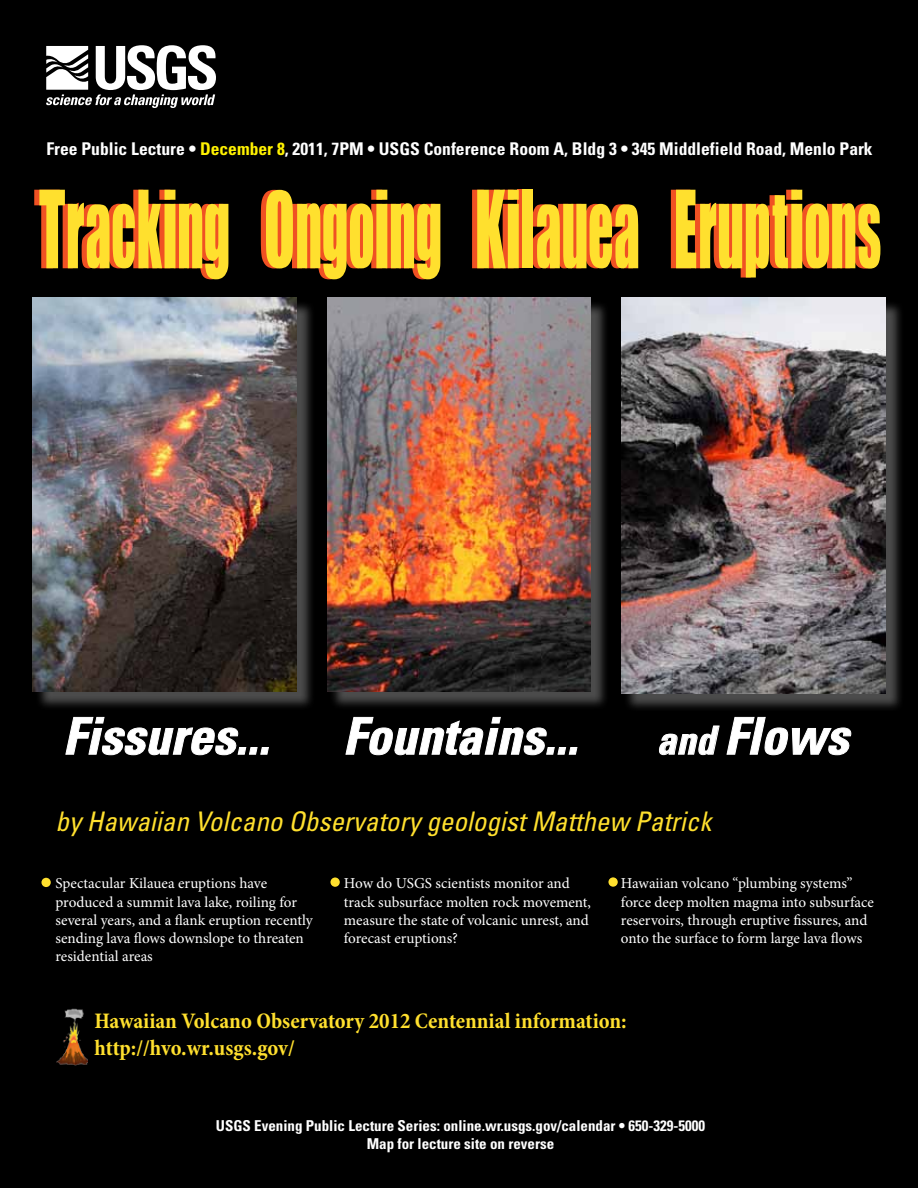
<style>
.page{position:relative;width:918px;height:1188px;background:#000}
.page>*{position:absolute;margin:0;border:0;box-sizing:border-box;transform-origin:0 0}
.t1{font:117px "JCH Ead A";color:#ffe02e;scale:.57 1}
.t2{font:italic 700 condensed 51px "Univers";color:#fff}
.t3{font:italic condensed 27px "Univers";color:#ffe02e}
.t4{font:700 condensed 22.35px/26.8px "Minion Pro";letter-spacing:-.005em;color:#ffe02e}
.t5{font:700 condensed 17.55px "Univers";color:#fff}
.t6{font:15.15px/18.1px "Minion Pro";letter-spacing:-.005em;color:#fff}
.t7{font:700 condensed 15px/18px "Univers";color:#fff;text-align:center}
.s1{color:#fff200}
.s2{font-size:39px}
</style>
<div class="page">
<svg style="left:46px;top:45px;width:170px;height:63px"></svg>
<div style="left:35px;top:300px;width:280px;height:410px;background:#fff;opacity:.3"></div>
<img style="left:33px;top:298px;width:264px;height:394px">
<div style="left:329px;top:300px;width:281px;height:411px;background:#fff;opacity:.3"></div>
<img style="left:327px;top:297px;width:264px;height:395px">
<div style="left:624px;top:300px;width:280px;height:412px;background:#fff;opacity:.3"></div>
<img style="left:621px;top:298px;width:264px;height:395px">
<svg style="left:65px;top:717px;width:204px;height:38px;background:#222"></svg>
<svg style="left:345px;top:717px;width:233px;height:38px;background:#222"></svg>
<svg style="left:658px;top:725px;width:62px;height:30px;background:#2e2e2e"></svg>
<svg style="left:726px;top:717px;width:127px;height:38px;background:#242424"></svg>
<div style="left:45px;top:139px;width:143px;height:21px;background:#000"></div>
<div style="left:188px;top:144px;width:9px;height:9px;border:3px solid #000;border-radius:50%"></div>
<div style="left:289px;top:121px;width:77px;height:55px;background:#000"></div>
<div style="left:367px;top:144px;width:9px;height:9px;border:3px solid #000;border-radius:50%"></div>
<div style="left:377px;top:119px;width:242px;height:42px;background:#000"></div>
<div style="left:620px;top:144px;width:9px;height:9px;border:3px solid #000;border-radius:50%"></div>
<div style="left:629px;top:90px;width:248px;height:86px;background:#000"></div>
<img style="left:56px;top:1006px;width:32px;height:60px">
<div style="left:41px;top:878px;width:10px;height:9px;background:#ffe02e;border-radius:50%"></div>
<svg style="left:330px;top:877px;width:10px;height:10px"></svg>
<svg style="left:608px;top:877px;width:10px;height:10px"></svg>
<p class="t5" style="left:46px;top:138px;width:828px">Free Public Lecture • <span class="s1">December 8</span>, 2011, 7PM • USGS Conference Room A, Bldg 3 • 345 Middlefield Road, Menlo Park</p>
<h1 class="t1" style="left:39px;top:175px;width:1481px">Tracking Ongoing Kilauea Eruptions</h1>
<h2 class="t2" style="left:63px;top:705px;width:208px">Fissures...</h2>
<h2 class="t2" style="left:343px;top:705px;width:237px">Fountains...</h2>
<h2 class="t2" style="left:657px;top:705px;width:193px"><span class="s2">and</span> Flows</h2>
<h3 class="t3" style="left:56px;top:804px;width:657px">by Hawaiian Volcano Observatory geologist Matthew Patrick</h3>
<p class="t6" style="left:56px;top:875px;width:259px">Spectacular Kilauea eruptions have produced a summit lava lake, roiling for several years, and a flank eruption recently sending lava flows downslope to threaten residential areas</p>
<p class="t6" style="left:344px;top:875px;width:249px">How do USGS scientists monitor and track subsurface molten rock movement, measure the state of volcanic unrest, and forecast eruptions?</p>
<p class="t6" style="left:621px;top:875px;width:255px">Hawaiian volcano “plumbing systems” force deep molten magma into subsurface reservoirs, through eruptive fissures, and onto the surface to form large lava flows</p>
<h3 class="t4" style="left:94px;top:1008px;width:534px">Hawaiian Volcano Observatory 2012 Centennial information: http://hvo.wr.usgs.gov/</h3>
<p class="t7" style="left:216px;top:1116px;width:491px">USGS Evening Public Lecture Series: online.wr.usgs.gov/calendar • 650-329-5000<br>Map for lecture site on reverse</p>
</div>
